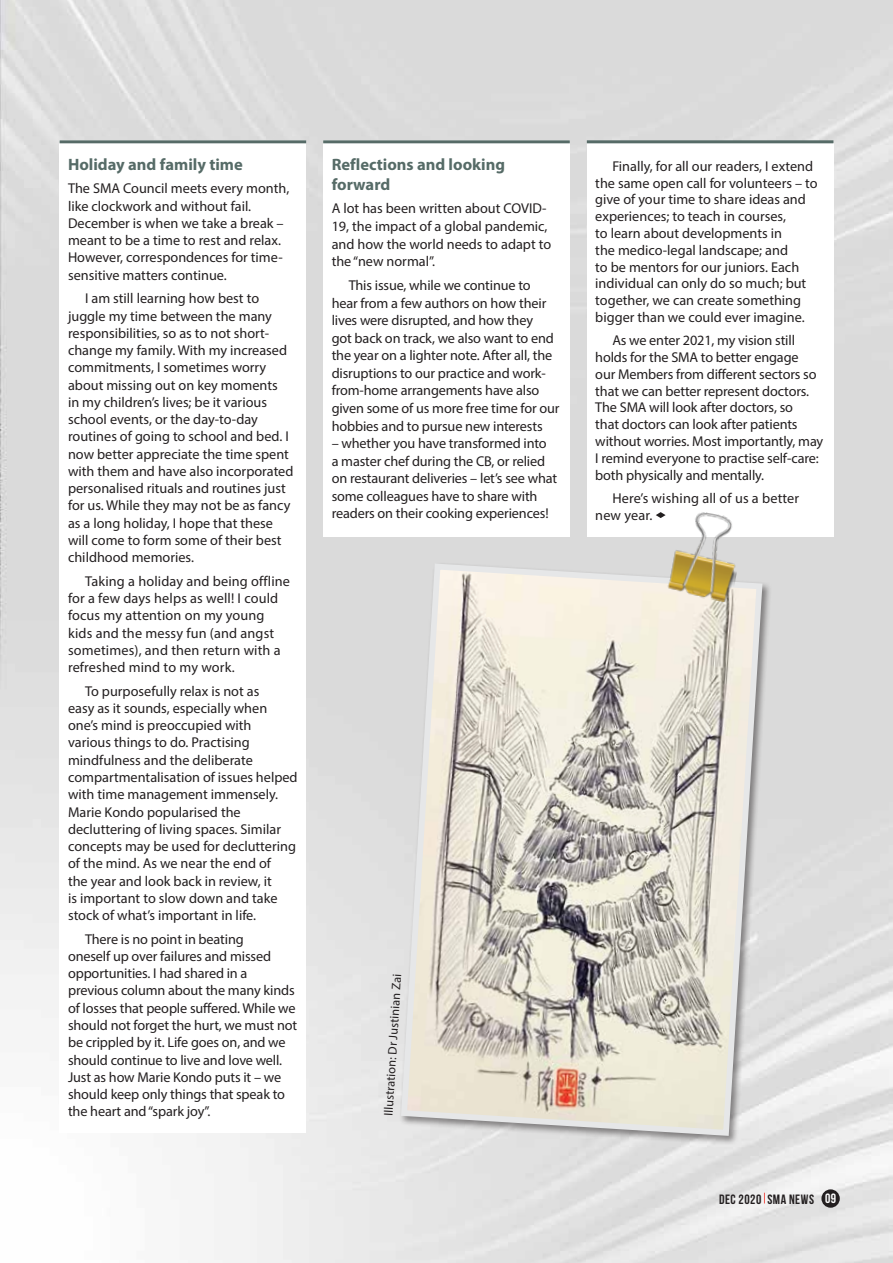
<style>
.page{position:relative;width:893px;height:1263px;background:#fff}
.page>*{position:absolute;margin:0;border:0;box-sizing:border-box;transform-origin:0 0}
.t1{font:700 16.5px/19.8px "Myriad Pro";color:#566b67}
.t2{font:14.25px/17.2px "Myriad Pro";color:#231f20}
.t3{font:700 13.5px "Bebas Neue";letter-spacing:.035em;color:#231f20}
.t4{font:12.45px "Myriad Pro";color:#231f20}
.s1{font-weight:400}
.s2{font-weight:400;color:#fff}
</style>
<div class="page">
<svg style="left:656px;top:512px;width:9px;height:6px"></svg>
<hr style="left:60px;top:140px;width:246px;height:3px;background:#566b67">
<hr style="left:323px;top:140px;width:247px;height:3px;background:#566b67">
<hr style="left:587px;top:140px;width:246px;height:3px;background:#566b67">
<div style="left:399px;top:562px;width:373px;height:583px;background:#231f20;opacity:.5"></div>
<svg style="left:398px;top:560px;width:367px;height:579px;background:#d6d2c8"></svg>
<img style="left:665px;top:512px;width:81px;height:91px">
<div style="left:821px;top:1189px;width:19px;height:19px;background:#231f20;border-radius:50%"></div>
<p class="t1" style="left:68px;top:154px;width:176px">Holiday and family time</p>
<p class="t2" style="left:68px;top:180px;width:223px">The SMA Council meets every month, like clockwork and without fail.<br>December is when we take a break – meant to be a time to rest and relax.<br>However, correspondences for time&shy;sensitive matters continue.</p>
<p class="t2" style="left:68px;top:290px;width:227px;text-indent:17px">I am still learning how best to juggle my time between the many responsibilities, so as to not short&shy;change my family. With my increased commitments, I sometimes worry about missing out on key moments<br>in my children’s lives; be it various school events, or the day-to-day routines of going to school and bed. I now better appreciate the time spent with them and have also incorporated personalised rituals and routines just for us. While they may not be as fancy as a long holiday, I hope that these will come to form some of their best childhood memories.</p>
<p class="t2" style="left:68px;top:572px;width:223px;text-indent:17px">Taking a holiday and being offline for a few days helps as well! I could focus my attention on my young kids and the messy fun (and angst sometimes), and then return with a refreshed mind to my work.</p>
<p class="t2" style="left:68px;top:682px;width:231px;text-indent:17px">To purposefully relax is not as<br>easy as it sounds, especially when one’s mind is preoccupied with various things to do. Practising mindfulness and the deliberate compartmentalisation of issues helped with time management immensely.<br>Marie Kondo popularised the decluttering of living spaces. Similar concepts may be used for decluttering of the mind. As we near the end of<br>the year and look back in review, it<br>is important to slow down and take stock of what’s important in life.</p>
<p class="t2" style="left:68px;top:930px;width:231px;text-indent:17px">There is no point in beating<br>oneself up over failures and missed opportunities. I had shared in a previous column about the many kinds of losses that people suffered. While we should not forget the hurt, we must not be crippled by it. Life goes on, and we should continue to live and love well.<br>Just as how Marie Kondo puts it – we should keep only things that speak to the heart and “spark joy”.</p>
<p class="t1" style="left:332px;top:154px;width:175px">Reflections and looking forward</p>
<p class="t2" style="left:332px;top:200px;width:221px">A lot has been written about COVID-<br>19, the impact of a global pandemic, and how the world needs to adapt to the “new normal”.</p>
<p class="t2" style="left:332px;top:276px;width:229px;text-indent:17px">This issue, while we continue to hear from a few authors on how their lives were disrupted, and how they<br>got back on track, we also want to end the year on a lighter note. After all, the disruptions to our practice and work&shy;from-home arrangements have also given some of us more free time for our hobbies and to pursue new interests</p>
<p class="t2" style="left:332px;top:434px;width:227px">– whether you have transformed into<br>a master chef during the CB, or relied on restaurant deliveries – let’s see what some colleagues have to share with readers on their cooking experiences!</p>
<p class="t4" style="left:381px;top:1115px;width:144px;rotate:-87deg">Illustration: Dr Justinian Zai</p>
<p class="t2" style="left:595px;top:157px;width:224px;line-height:16.8px;text-indent:17px">Finally, for all our readers, I extend the same open call for volunteers – to give of your time to share ideas and experiences; to teach in courses,<br>to learn about developments in<br>the medico-legal landscape; and<br>to be mentors for our juniors. Each individual can only do so much; but together, we can create something bigger than we could ever imagine.</p>
<p class="t2" style="left:595px;top:332px;width:230px;line-height:16.8px;text-indent:17px">As we enter 2021, my vision still holds for the SMA to better engage<br>our Members from different sectors so that we can better represent doctors.<br>The SMA will look after doctors, so<br>that doctors can look after patients without worries. Most importantly, may I remind everyone to practise self-care: both physically and mentally.</p>
<p class="t2" style="left:595px;top:489px;width:205px;line-height:16.8px;text-indent:17px">Here’s wishing all of us a better new year.</p>
<p class="t3" style="left:719px;top:1191px;width:118px">Dec 2020 <span class="s1">SMA NEWS</span> <span class="s2">09</span></p>
</div>
